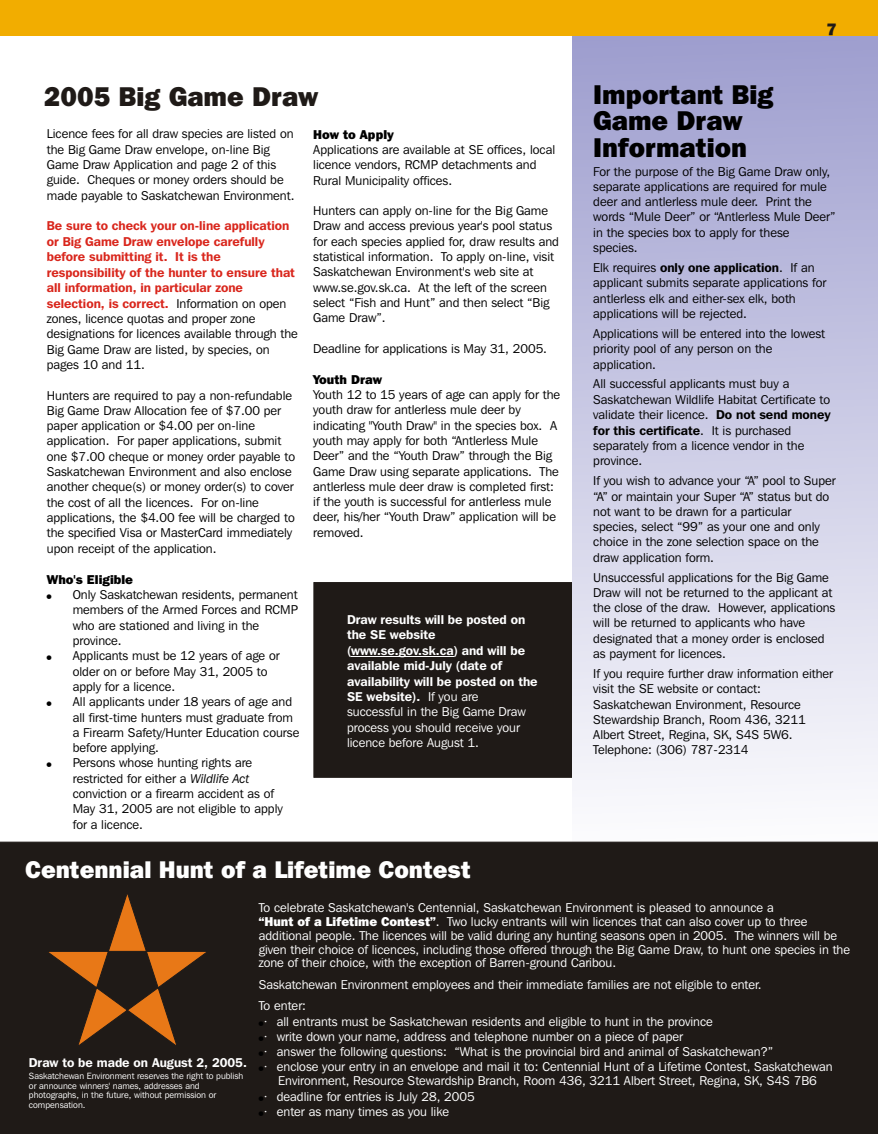
<style>
.page{position:relative;width:878px;height:1134px;background:#fff}
.page>*{position:absolute;margin:0;border:0;box-sizing:border-box;transform-origin:0 0}
.t1{font:27px/26.5px "Frnk Goth ITC Hv BT";color:#000}
.t2{font:27px "Frnk Goth ITC Hv BT";color:#1f1a17}
.t3{font:24px "Frnk Goth ITC Hv BT";color:#fff}
.t4{font:16.5px "Frnk Goth ITC Hv BT";color:#1f1a17}
.t5{font:12.75px/15.3px "Frnk Goth ITC Bk BT";color:#000}
.t6{font:12.75px/15.3px "Frnk Goth ITC Bk BT";color:#fff}
.t7{font:700 12.75px/15.5px "Frnk Goth ITC Bk BT";color:#fff}
.t8{font:700 12.75px/15.5px "Frnk Goth ITC Bk BT";color:#d9261c}
.t9{font:12.75px "Frnk Goth ITC Hv BT";color:#000}
.t10{font:9px/9.8px "Frnk Goth ITC Bk BT";color:#fff}
.s1{font-style:italic}
.s2{font-weight:400}
.s3{font-weight:700}
.s4{font-family:"Frnk Goth ITC Hv BT"}
</style>
<div class="page">
<div style="left:314px;top:582px;width:275px;height:195px;background:#1f1a17"></div>
<div style="left:572px;top:1px;width:306px;height:854px;background:linear-gradient(to bottom,#9b9acb,#fcfdfe)"></div>
<div style="left:0;top:842px;width:878px;height:292px;background:#1f1a17"></div>
<div style="left:0;top:0;width:878px;height:35px;background:#f2ad00"></div>
<svg style="left:46px;top:892px;width:163px;height:155px;background:#482d17"></svg>
<hr style="left:351px;top:656px;width:102px;height:1px;background:#fff">
<svg style="left:259px;top:1021px;width:4px;height:5px"></svg>
<svg style="left:259px;top:1036px;width:4px;height:5px"></svg>
<svg style="left:259px;top:1052px;width:4px;height:4px"></svg>
<svg style="left:259px;top:1067px;width:4px;height:4px"></svg>
<svg style="left:259px;top:1096px;width:4px;height:5px"></svg>
<svg style="left:259px;top:1111px;width:4px;height:5px"></svg>
<h1 class="t2" style="left:44px;top:86px;width:275px">2005 Big Game Draw</h1>
<p class="t5" style="left:47px;top:127px;width:248px">Licence fees for all draw species are listed on</p>
<p class="t9" style="left:313px;top:129px;width:82px">How to Apply</p>
<p class="t5" style="left:47px;top:143px;width:224px">the Big Game Draw envelope, on-line Big</p>
<p class="t5" style="left:313px;top:143px;width:243px">Applications are available at SE offices, local</p>
<p class="t5" style="left:47px;top:158px;width:231px">Game Draw Application and page 2 of this</p>
<p class="t5" style="left:313px;top:158px;width:225px">licence vendors, RCMP detachments and</p>
<p class="t5" style="left:47px;top:173px;width:238px">guide. Cheques or money orders should be</p>
<p class="t5" style="left:313px;top:174px;width:140px">Rural Municipality offices.</p>
<p class="t5" style="left:47px;top:189px;width:249px">made payable to Saskatchewan Environment.</p>
<p class="t5" style="left:313px;top:204px;width:247px">Hunters can apply on-line for the Big Game Draw and access previous year's pool status for each species applied for, draw results and statistical information. To apply on-line, visit Saskatchewan Environment's web site at www.se.gov.sk.ca. At the left of the screen</p>
<p class="t5" style="left:176px;top:297px;width:111px">Information on open</p>
<p class="t5" style="left:313px;top:296px;width:238px">select “Fish and Hunt” and then select “Big</p>
<p class="t5" style="left:47px;top:312px;width:210px">zones, licence quotas and proper zone</p>
<p class="t5" style="left:313px;top:311px;width:74px">Game Draw”.</p>
<p class="t5" style="left:47px;top:327px;width:252px">designations for licences available through the<br>Big Game Draw are listed, by species, on</p>
<p class="t8" style="left:47px;top:219px;width:250px">Be sure to check your on-line application or Big Game Draw envelope carefully before submitting it. It is the responsibility of the hunter to ensure that all information, in particular zone selection, is correct.</p>
<p class="t5" style="left:313px;top:342px;width:235px">Deadline for applications is May 31, 2005.</p>
<p class="t5" style="left:47px;top:358px;width:100px">pages 10 and 11.</p>
<p class="t9" style="left:313px;top:374px;width:70px">Youth Draw</p>
<p class="t5" style="left:47px;top:389px;width:247px">Hunters are required to pay a non-refundable</p>
<p class="t5" style="left:313px;top:388px;width:248px">Youth 12 to 15 years of age can apply for the</p>
<p class="t5" style="left:47px;top:404px;width:236px">Big Game Draw Allocation fee of $7.00 per</p>
<p class="t5" style="left:313px;top:403px;width:209px">youth draw for antlerless mule deer by</p>
<p class="t5" style="left:47px;top:419px;width:210px">paper application or $4.00 per on-line</p>
<p class="t5" style="left:313px;top:419px;width:245px">indicating "Youth Draw" in the species box. A</p>
<p class="t5" style="left:47px;top:435px;width:236px">application. For paper applications, submit</p>
<p class="t5" style="left:313px;top:434px;width:226px">youth may apply for both “Antlerless Mule</p>
<p class="t5" style="left:47px;top:450px;width:250px">one $7.00 cheque or money order payable to</p>
<p class="t5" style="left:313px;top:449px;width:240px">Deer” and the “Youth Draw” through the Big</p>
<p class="t5" style="left:47px;top:465px;width:246px">Saskatchewan Environment and also enclose</p>
<p class="t5" style="left:313px;top:465px;width:247px">Game Draw using separate applications. The</p>
<p class="t5" style="left:47px;top:480px;width:248px">another cheque(s) or money order(s) to cover</p>
<p class="t5" style="left:313px;top:480px;width:242px">antlerless mule deer draw is completed first:</p>
<p class="t5" style="left:47px;top:496px;width:214px">the cost of all the licences. For on-line</p>
<p class="t5" style="left:313px;top:495px;width:240px">if the youth is successful for antlerless mule</p>
<p class="t5" style="left:47px;top:511px;width:249px">applications, the $4.00 fee will be charged to</p>
<p class="t5" style="left:313px;top:510px;width:244px">deer, his/her “Youth Draw” application will be</p>
<p class="t5" style="left:47px;top:526px;width:247px">the specified Visa or MasterCard immediately</p>
<p class="t5" style="left:313px;top:526px;width:52px">removed.</p>
<p class="t5" style="left:47px;top:542px;width:171px">upon receipt of the application.</p>
<p class="t9" style="left:47px;top:574px;width:88px">Who's Eligible</p>
<p class="t5" style="left:73px;top:588px;width:228px">Only Saskatchewan residents, permanent members of the Armed Forces and RCMP who are stationed and living in the province.<br>Applicants must be 12 years of age or older on or before May 31, 2005 to<br>apply for a licence.<br>All applicants under 18 years of age and all first-time hunters must graduate from a Firearm Safety/Hunter Education course before applying.<br>Persons whose hunting rights are restricted for either a <span class="s1">Wildlife Act </span>conviction or a firearm accident as of<br>May 31, 2005 are not eligible to apply for a licence.</p>
<p class="t7" style="left:347px;top:613px;width:192px">Draw results will be posted on the SE website (www.se.gov.sk.ca) and will be available mid-July (date of availability will be posted on the<br>SE website). <span class="s2">If you are successful in the Big Game Draw process you should receive your licence before August 1.</span></p>
<h2 class="t3" style="left:25px;top:860px;width:447px">Centennial Hunt of a Lifetime Contest</h2>
<p class="t4" style="left:826px;top:23px;width:12px">7</p>
<h1 class="t1" style="left:593px;top:84px;width:182px">Important Big<br>Game Draw<br>Information</h1>
<p class="t5" style="left:593px;top:165px;width:243px">For the purpose of the Big Game Draw only, separate applications are required for mule deer and antlerless mule deer. Print the words “Mule Deer” or “Antlerless Mule Deer” in the species box to apply for these species.</p>
<p class="t5" style="left:593px;top:261px;width:234px">Elk requires <span class="s3">only one application</span>. If an applicant submits separate applications for antlerless elk and either-sex elk, both applications will be rejected.</p>
<p class="t5" style="left:593px;top:327px;width:233px">Applications will be entered into the lowest priority pool of any person on the application.</p>
<p class="t5" style="left:593px;top:377px;width:239px">All successful applicants must buy a Saskatchewan Wildlife Habitat Certificate to validate their licence. <span class="s3">Do not send money for this certificate</span>. It is purchased separately from a licence vendor in the province.</p>
<p class="t5" style="left:593px;top:474px;width:244px">If you wish to advance your “A” pool to Super “A” or maintain your Super “A” status but do not want to be drawn for a particular species, select “99” as your one and only choice in the zone selection space on the draw application form.</p>
<p class="t5" style="left:593px;top:571px;width:243px">Unsuccessful applications for the Big Game Draw will not be returned to the applicant at the close of the draw. However, applications will be returned to applicants who have designated that a money order is enclosed as payment for licences.</p>
<p class="t5" style="left:593px;top:667px;width:241px">If you require further draw information either visit the SE website or contact:<br>Saskatchewan Environment, Resource Stewardship Branch, Room 436, 3211<br>Albert Street, Regina, SK, S4S 5W6.<br>Telephone: (306) 787-2314</p>
<p class="t7" style="left:29px;top:1056px;width:219px">Draw to be made on August 2, 2005.</p>
<p class="t10" style="left:29px;top:1072px;width:216px">Saskatchewan Environment reserves the right to publish or announce winners' names, addresses and photographs, in the future, without permission or compensation.</p>
<p class="t6" style="left:259px;top:902px;width:593px;line-height:13.8px">To celebrate Saskatchewan's Centennial, Saskatchewan Environment is pleased to announce a<br><span class="s4">“Hunt of a Lifetime Contest”</span>. Two lucky entrants will win licences that can also cover up to three additional people. The licences will be valid during any hunting seasons open in 2005. The winners will be given their choice of licences, including those offered through the Big Game Draw, to hunt one species in the zone of their choice, with the exception of Barren-ground Caribou.</p>
<p class="t6" style="left:259px;top:975px;width:504px;line-height:21.5px">Saskatchewan Environment employees and their immediate families are not eligible to enter.<br>To enter:</p>
<p class="t6" style="left:264px;top:1015px;width:570px">· all entrants must be Saskatchewan residents and eligible to hunt in the province<br>· write down your name, address and telephone number on a piece of paper<br>· answer the following questions: “What is the provincial bird and animal of Saskatchewan?”<br>· enclose your entry in an envelope and mail it to: Centennial Hunt of a Lifetime Contest, Saskatchewan</p>
<p class="t6" style="left:264px;top:1074px;width:554px;text-indent:15px">Environment, Resource Stewardship Branch, Room 436, 3211 Albert Street, Regina, SK, S4S 7B6 · deadline for entries is July 28, 2005<br>· enter as many times as you like</p>
</div>
